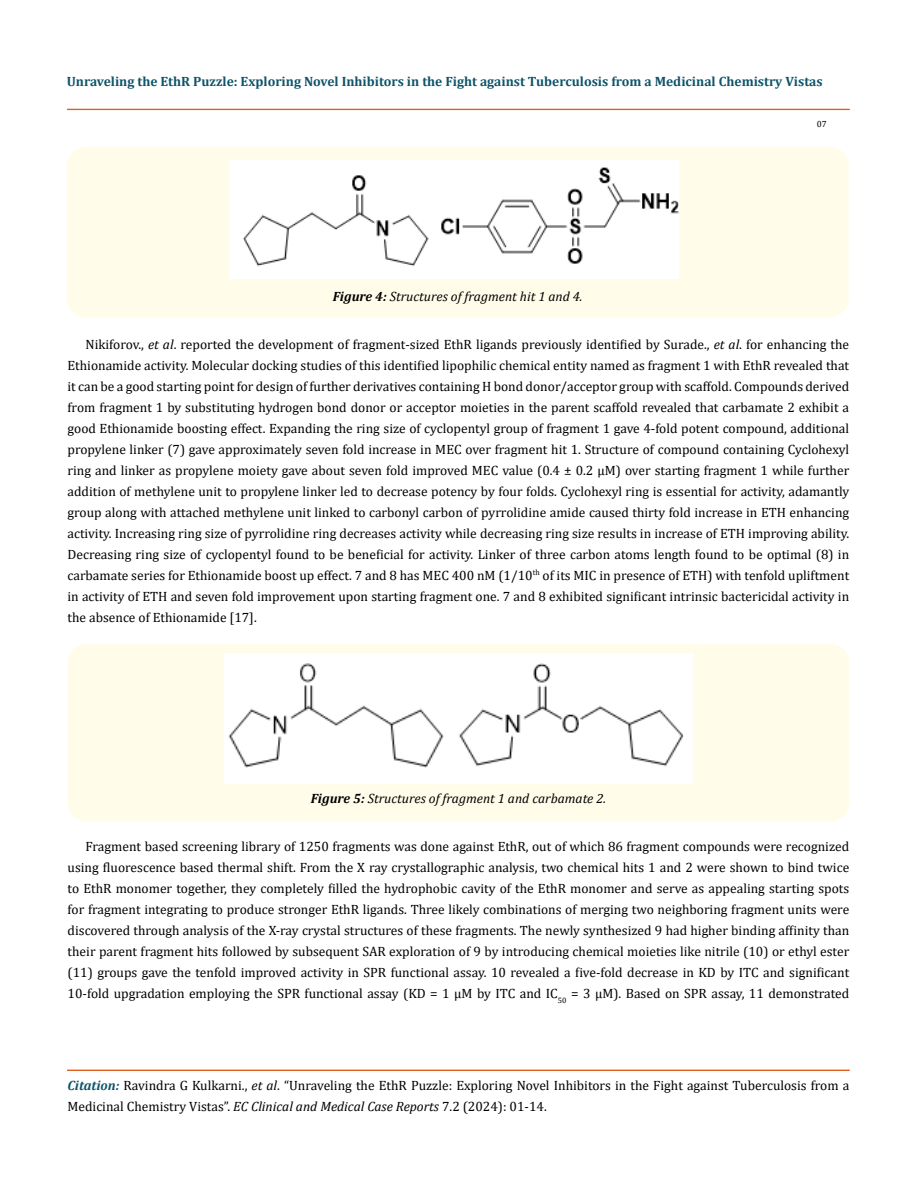
<style>
.page{position:relative;width:917px;height:1188px;background:#fff}
.page>*{position:absolute;margin:0;border:0;box-sizing:border-box;transform-origin:0 0}
.t1{font:13.5px/21px "Cambria";color:#000;text-align:justify}
.t2{font:700 13.5px "Cambria";color:#0e546a}
.t3{font:italic 13.5px "Cambria";color:#000}
.t4{font:9px "Cambria";color:#000}
.s1{font-weight:700}
.s2{font-style:italic}
.s3{font-weight:700;font-style:italic;color:#0e546a}
</style>
<div class="page">
<div style="left:67px;top:109px;width:782px;height:1px;border:1px solid #e05d1a"></div>
<div style="left:67px;top:1070px;width:782px;height:1px;border:1px solid #e05d1a"></div>
<div style="left:67px;top:147px;width:781px;height:171px;background:#fffde9;border-radius:19px"></div>
<img style="left:229px;top:160px;width:449px;height:118px">
<div style="left:68px;top:644px;width:781px;height:178px;background:#fffde9;border-radius:19px"></div>
<img style="left:224px;top:653px;width:468px;height:130px">
<p class="t2" style="left:67px;top:72px;width:757px">Unraveling the EthR Puzzle: Exploring Novel Inhibitors in the Fight against Tuberculosis from a Medicinal Chemistry Vistas</p>
<p class="t4" style="left:816px;top:118px;width:11px">07</p>
<p class="t3" style="left:333px;top:287px;width:251px"><span class="s1">Figure 4:</span> Structures of fragment hit 1 and 4.</p>
<p class="t1" style="left:67px;top:334px;width:783px;text-indent:18px">Nikiforov., <span class="s2">et al</span>. reported the development of fragment-sized EthR ligands previously identified by Surade., <span class="s2">et al</span>. for enhancing the Ethionamide activity. Molecular docking studies of this identified lipophilic chemical entity named as fragment 1 with EthR revealed that it can be a good starting point for design of further derivatives containing H bond donor/acceptor group with scaffold. Compounds derived from fragment 1 by substituting hydrogen bond donor or acceptor moieties in the parent scaffold revealed that carbamate 2 exhibit a good Ethionamide boosting effect. Expanding the ring size of cyclopentyl group of fragment 1 gave 4-fold potent compound, additional propylene linker (7) gave approximately seven fold increase in MEC over fragment hit 1. Structure of compound containing Cyclohexyl ring and linker as propylene moiety gave about seven fold improved MEC value (0.4 ± 0.2 µM) over starting fragment 1 while further addition of methylene unit to propylene linker led to decrease potency by four folds. Cyclohexyl ring is essential for activity, adamantly group along with attached methylene unit linked to carbonyl carbon of pyrrolidine amide caused thirty fold increase in ETH enhancing activity. Increasing ring size of pyrrolidine ring decreases activity while decreasing ring size results in increase of ETH improving ability.<br>Decreasing ring size of cyclopentyl found to be beneficial for activity. Linker of three carbon atoms length found to be optimal (8) in carbamate series for Ethionamide boost up effect. 7 and 8 has MEC 400 nM (1/10<sup>th</sup> of its MIC in presence of ETH) with tenfold upliftment in activity of ETH and seven fold improvement upon starting fragment one. 7 and 8 exhibited significant intrinsic bactericidal activity in the absence of Ethionamide [17].</p>
<p class="t3" style="left:311px;top:789px;width:297px"><span class="s1">Figure 5:</span> Structures of fragment 1 and carbamate 2.</p>
<p class="t1" style="left:68px;top:836px;width:783px;text-indent:18px">Fragment based screening library of 1250 fragments was done against EthR, out of which 86 fragment compounds were recognized using fluorescence based thermal shift. From the X ray crystallographic analysis, two chemical hits 1 and 2 were shown to bind twice to EthR monomer together, they completely filled the hydrophobic cavity of the EthR monomer and serve as appealing starting spots for fragment integrating to produce stronger EthR ligands. Three likely combinations of merging two neighboring fragment units were discovered through analysis of the X-ray crystal structures of these fragments. The newly synthesized 9 had higher binding affinity than their parent fragment hits followed by subsequent SAR exploration of 9 by introducing chemical moieties like nitrile (10) or ethyl ester (11) groups gave the tenfold improved activity in SPR functional assay. 10 revealed a five-fold decrease in KD by ITC and significant 10-fold upgradation employing the SPR functional assay (KD = 1 μM by ITC and IC<sub>50</sub> = 3 μM). Based on SPR assay, 11 demonstrated</p>
<p class="t1" style="left:67px;top:1075px;width:783px"><span class="s3">Citation:</span> Ravindra G Kulkarni., <span class="s2">et al</span>. “Unraveling the EthR Puzzle: Exploring Novel Inhibitors in the Fight against Tuberculosis from a<br>Medicinal Chemistry Vistas”. <span class="s2">EC Clinical and Medical Case Reports</span> 7.2 (2024): 01-14.</p>
</div>
